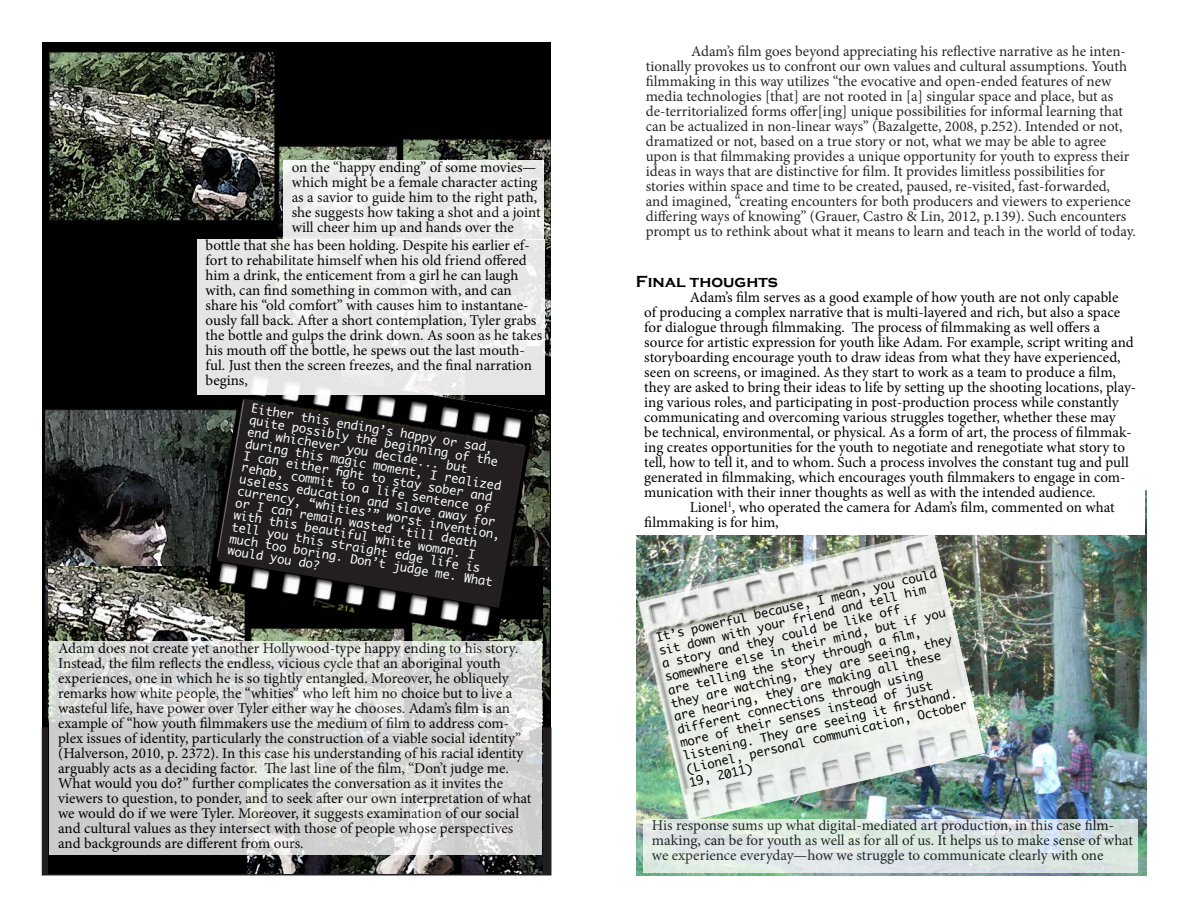
<style>
.page{position:relative;width:1188px;height:918px;background:#fff}
.page>*{position:absolute;margin:0;border:0;box-sizing:border-box;transform-origin:0 0}
.t1{font:700 16.5px "Copperplate Gothic";color:#000}
.t2{font:15px/15px "Minion Pro";color:#000}
.t3{font:12px/12px "Monaco";color:#fff}
.t4{font:12px/13.5px "Monaco";color:#000}
</style>
<div class="page">
<img style="left:43px;top:43px;width:508px;height:684px">
<img style="left:49px;top:567px;width:494px;height:307px">
<svg style="left:283px;top:161px;width:261px;height:78px;fill:#eaebea"></svg>
<svg style="left:50px;top:642px;width:492px;height:213px;background:#d6d6d5"></svg>
<img style="left:207px;top:394px;width:328px;height:243px">
<svg style="left:217px;top:399px;width:309px;height:209px;background:#282525"></svg>
<img style="left:637px;top:491px;width:510px;height:384px">
<div style="left:636px;top:274px;width:509px;height:261px;background:#fff"></div>
<svg style="left:643px;top:819px;width:495px;height:54px;background:#dce6e4"></svg>
<img style="left:637px;top:535px;width:348px;height:286px">
<svg style="left:197px;top:239px;width:347px;height:155px;fill:#e6e6e6"></svg>
<p class="t2" style="left:292px;top:159px;width:250px">on the “happy ending” of some movies— which might be a female character acting as a savior to guide him to the right path, she suggests how taking a shot and a joint will cheer him up and hands over the</p>
<p class="t2" style="left:206px;top:238px;width:338px">bottle that she has been holding. Despite his earlier ef&shy;fort to rehabilitate himself when his old friend offered him a drink, the enticement from a girl he can laugh with, can find something in common with, and can share his “old comfort” with causes him to instantane&shy;ously fall back. After a short contemplation, Tyler grabs the bottle and gulps the drink down. As soon as he takes his mouth off the bottle, he spews out the last mouth&shy;ful. Just then the screen freezes, and the final narration begins,</p>
<p class="t3" style="left:253px;top:401px;width:269px;rotate:10deg">Either this ending’s happy or sad, quite possibly the beginning of the end whichever you decide... but during this magic moment, I realized I can either fight to stay sober and rehab, commit to a life sentence of useless education and slave away for currency, “whities’” worst invention, or I can remain wasted ‘till death with this beautiful white woman. I tell you this straight edge life is much too boring. Don’t judge me. What would you do?</p>
<p class="t2" style="left:58px;top:640px;width:475px">Adam does not create yet another Hollywood-type happy ending to his story.<br>Instead, the film reflects the endless, vicious cycle that an aboriginal youth experiences, one in which he is so tightly entangled. Moreover, he obliquely remarks how white people, the “whities” who left him no choice but to live a wasteful life, have power over Tyler either way he chooses. Adam’s film is an example of “how youth filmmakers use the medium of film to address com&shy;plex issues of identity, particularly the construction of a viable social identity” (Halverson, 2010, p. 2372). In this case his understanding of his racial identity arguably acts as a deciding factor. The last line of the film, “Don’t judge me.<br>What would you do?” further complicates the conversation as it invites the viewers to question, to ponder, and to seek after our own interpretation of what we would do if we were Tyler. Moreover, it suggests examination of our social and cultural values as they intersect with those of people whose perspectives and backgrounds are different from ours.</p>
<p class="t2" style="left:646px;top:44px;width:492px;text-indent:46px">Adam’s film goes beyond appreciating his reflective narrative as he inten&shy;tionally provokes us to confront our own values and cultural assumptions. Youth filmmaking in this way utilizes “the evocative and open-ended features of new media technologies [that] are not rooted in [a] singular space and place, but as de-territorialized forms offer[ing] unique possibilities for informal learning that can be actualized in non-linear ways” (Bazalgette, 2008, p.252). Intended or not, dramatized or not, based on a true story or not, what we may be able to agree upon is that filmmaking provides a unique opportunity for youth to express their ideas in ways that are distinctive for film. It provides limitless possibilities for stories within space and time to be created, paused, re-visited, fast-forwarded, and imagined, “creating encounters for both producers and viewers to experience differing ways of knowing” (Grauer, Castro &amp; Lin, 2012, p.139). Such encounters prompt us to rethink about what it means to learn and teach in the world of today.</p>
<p class="t1" style="left:636px;top:272px;width:144px">Final thoughts</p>
<p class="t2" style="left:644px;top:290px;width:493px;text-indent:45px">Adam’s film serves as a good example of how youth are not only capable<br>of producing a complex narrative that is multi-layered and rich, but also a space for dialogue through filmmaking. The process of filmmaking as well offers a source for artistic expression for youth like Adam. For example, script writing and storyboarding encourage youth to draw ideas from what they have experienced, seen on screens, or imagined. As they start to work as a team to produce a film, they are asked to bring their ideas to life by setting up the shooting locations, play&shy;ing various roles, and participating in post-production process while constantly communicating and overcoming various struggles together, whether these may<br>be technical, environmental, or physical. As a form of art, the process of filmmak&shy;ing creates opportunities for the youth to negotiate and renegotiate what story to tell, how to tell it, and to whom. Such a process involves the constant tug and pull generated in filmmaking, which encourages youth filmmakers to engage in com&shy;munication with their inner thoughts as well as with the intended audience.</p>
<p class="t2" style="left:644px;top:500px;width:472px;text-indent:45px">Lionel<sup>1</sup>, who operated the camera for Adam’s film, commented on what filmmaking is for him,</p>
<p class="t4" style="left:654px;top:631px;width:289px;rotate:-13deg">It’s powerful because, I mean, you could sit down with your friend and tell him<br>a story and they could be like off somewhere else in their mind, but if you are telling the story through a film, they are watching, they are seeing, they are hearing, they are making all these different connections through using<br>more of their senses instead of just listening. They are seeing it firsthand. (Lionel, personal communication, October 19, 2011)</p>
<p class="t2" style="left:652px;top:818px;width:483px">His response sums up what digital-mediated art production, in this case film&shy;making, can be for youth as well as for all of us. It helps us to make sense of what we experience everyday—how we struggle to communicate clearly with one</p>
</div>
